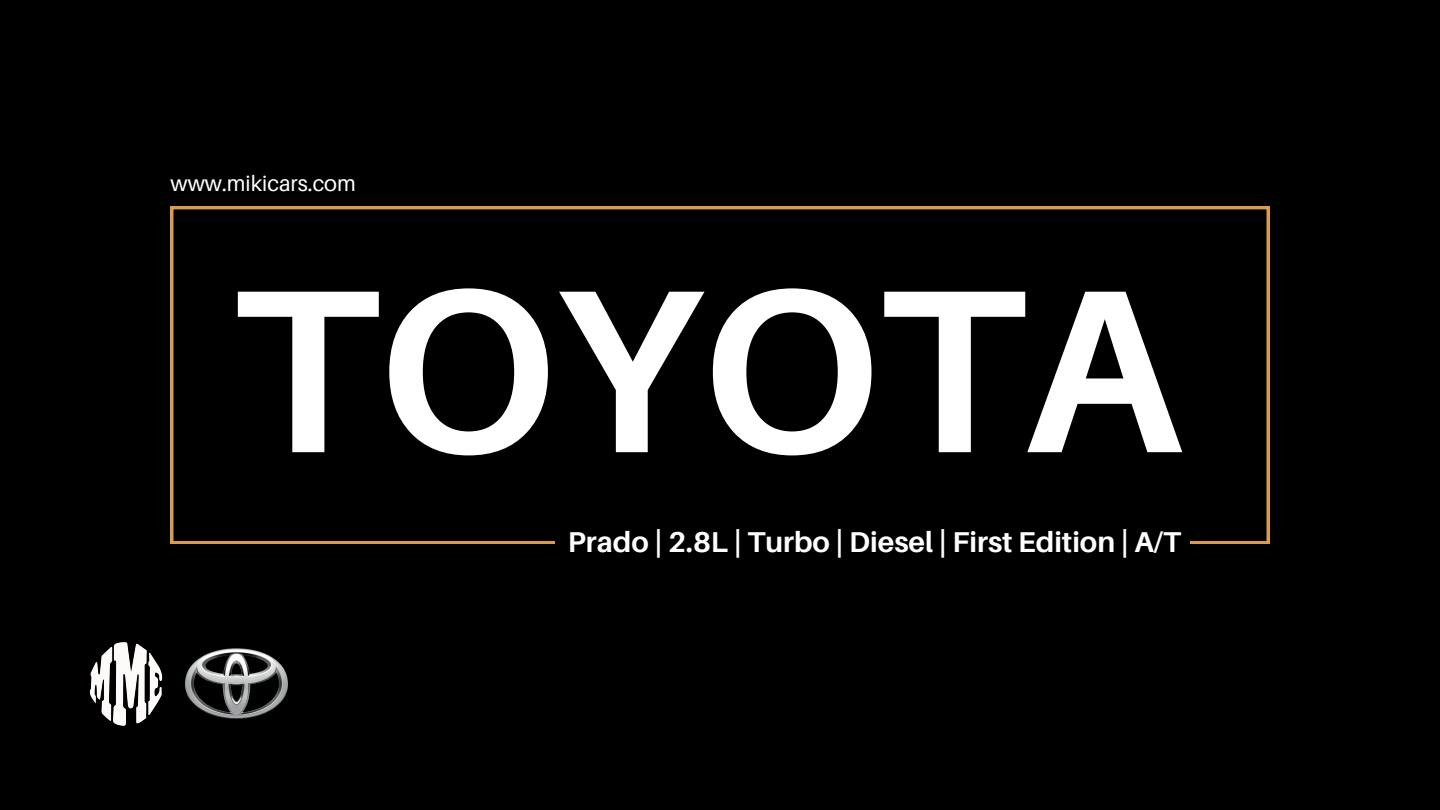
<style>
.page{position:relative;width:1440px;height:810px;background:#000}
.page>*{position:absolute;margin:0;border:0;box-sizing:border-box;transform-origin:0 0}
.t1{font:700 232.6px "Aileron";color:#fff}
.t2{font:700 28.7px "Aileron";color:#fff}
.t3{font:21.9px "Aileron";color:#fff}
</style>
<div class="page">
<svg style="left:171px;top:206px;width:1099px;height:338px"></svg>
<div style="left:555px;top:531px;width:635px;height:22px;background:#000"></div>
<img style="left:89px;top:642px;width:74px;height:84px">
<img style="left:185px;top:648px;width:103px;height:71px">
<p class="t3" style="left:170px;top:170px;width:187px">www.mikicars.com</p>
<h2 class="t1" style="left:233px;top:227px;width:950px">TOYOTA</h2>
<p class="t2" style="left:568px;top:524px;width:615px">Prado | 2.8L | Turbo | Diesel | First Edition | A/T</p>
</div>
